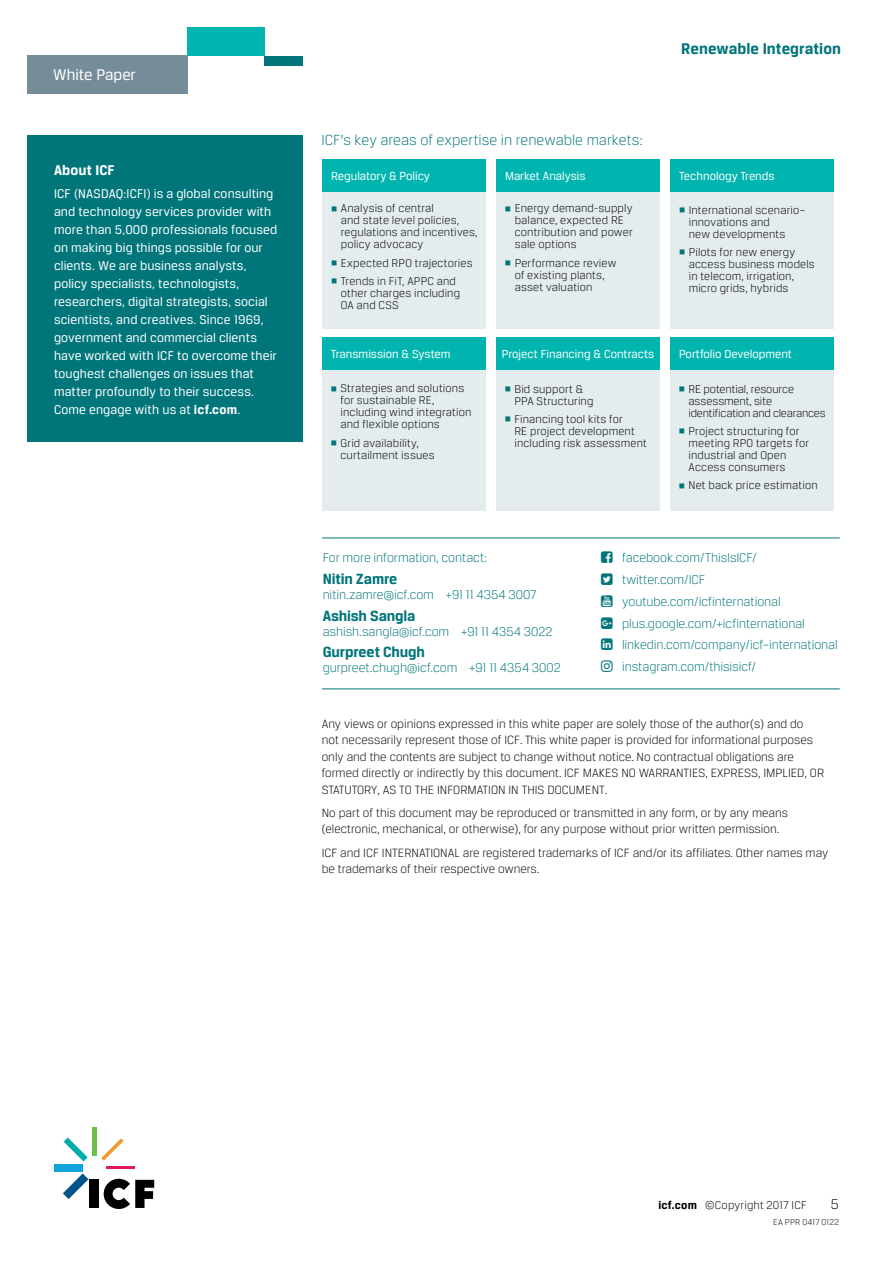
<style>
.page{position:relative;width:893px;height:1263px;background:#fff}
.page>*{position:absolute;margin:0;border:0;box-sizing:border-box;transform-origin:0 0}
.t1{font:700 16.5px "Breuer Text";letter-spacing:.005em;color:#00757a}
.t2{font:16.5px "Breuer Text";color:#fff}
.t3{font:700 15.75px "Breuer Text";letter-spacing:-.01em;color:#00757a}
.t4{font:300 15.6px "Breuer Text";color:#00757a}
.t5{font:700 15px "Breuer Text";letter-spacing:.01em;color:#fff}
.t6{font:300 15px "Breuer Text";color:#000}
.t7{font:13.5px/18px "Breuer Text";letter-spacing:.005em;color:#fff}
.t8{font:300 13.5px/21.8px "Breuer Text";letter-spacing:-.005em;color:#00757a}
.t9{font:300 12.75px/16.5px "Breuer Text";color:#000}
.t10{font:12.45px "Breuer Text";color:#fff}
.t11{font:300 12px/12px "Breuer Text";letter-spacing:.015em;color:#000}
.t12{font:300 12px/12px "Breuer Text";letter-spacing:-.01em;color:#000}
.t13{font:300 9px "Breuer Text";letter-spacing:.02em;color:#000}
.s1{font-weight:700}
.s2{color:#00757a}
</style>
<div class="page">
<div style="left:27px;top:56px;width:160px;height:38px;background:#768d99"></div>
<div style="left:187px;top:27px;width:78px;height:29px;background:#00b5af"></div>
<div style="left:265px;top:56px;width:38px;height:9px;background:#00757a"></div>
<div style="left:322px;top:159px;width:164px;height:170px;background:#e4eced"></div>
<div style="left:322px;top:160px;width:164px;height:32px;background:#00b5af"></div>
<div style="left:496px;top:159px;width:164px;height:170px;background:#e4eced"></div>
<div style="left:496px;top:160px;width:164px;height:32px;background:#00b5af"></div>
<div style="left:670px;top:159px;width:164px;height:170px;background:#e4eced"></div>
<div style="left:670px;top:160px;width:164px;height:32px;background:#00b5af"></div>
<div style="left:322px;top:341px;width:164px;height:170px;background:#e4eced"></div>
<div style="left:322px;top:337px;width:163px;height:32px;background:#00b5af"></div>
<div style="left:496px;top:341px;width:164px;height:170px;background:#e4eced"></div>
<div style="left:496px;top:337px;width:163px;height:32px;background:#00b5af"></div>
<div style="left:670px;top:341px;width:164px;height:170px;background:#e4eced"></div>
<div style="left:670px;top:337px;width:163px;height:32px;background:#00b5af"></div>
<div style="left:27px;top:135px;width:276px;height:306px;background:#00757a"></div>
<hr style="left:322px;top:688px;width:518px;height:1px;background:#00757a">
<hr style="left:322px;top:538px;width:518px;height:1px;background:#00757a">
<div style="left:89px;top:1180px;width:10px;height:28px;background:#000"></div>
<svg style="left:63px;top:1173px;width:25px;height:26px"></svg>
<div style="left:54px;top:1164px;width:28px;height:7px;background:#14a1dc"></div>
<svg style="left:64px;top:1137px;width:24px;height:24px"></svg>
<hr style="left:92px;top:1128px;width:4px;height:28px;background:#6cbe4d">
<svg style="left:101px;top:1138px;width:23px;height:23px"></svg>
<hr style="left:106px;top:1167px;width:28px;height:2px;background:#e1195c">
<svg style="left:104px;top:1179px;width:50px;height:30px"></svg>
<h1 class="t2" style="left:53px;top:65px;width:84px">White Paper</h1>
<p class="t5" style="left:54px;top:162px;width:62px">About ICF</p>
<p class="t7" style="left:54px;top:184px;width:225px">ICF (NASDAQ:ICFI) is a global consulting and technology services provider with more than 5,000 professionals focused on making big things possible for our clients. We are business analysts, policy specialists, technologists, researchers, digital strategists, social scientists, and creatives. Since 1969, government and commercial clients have worked with ICF to overcome their toughest challenges on issues that matter profoundly to their success.<br>Come engage with us at <span class="s1">icf.com</span>.</p>
<h1 class="t1" style="left:681px;top:39px;width:161px">Renewable Integration</h1>
<h3 class="t4" style="left:321px;top:131px;width:323px">ICF’s key areas of expertise in renewable markets:</h3>
<p class="t10" style="left:331px;top:169px;width:100px">Regulatory &amp; Policy</p>
<p class="t10" style="left:505px;top:169px;width:82px">Market Analysis</p>
<p class="t10" style="left:679px;top:169px;width:97px">Technology Trends</p>
<p class="t11" style="left:341px;top:202px;width:138px;text-indent:-10px"><span class="s2">▪</span> Analysis of central<br>and state level policies, regulations and incentives, policy advocacy</p>
<p class="t11" style="left:330px;top:256px;width:144px"><span class="s2">▪</span> Expected RPO trajectories</p>
<p class="t11" style="left:341px;top:275px;width:121px;text-indent:-10px"><span class="s2">▪</span> Trends in FiT, APPC and other charges including<br>OA and CSS</p>
<p class="t11" style="left:515px;top:202px;width:120px;text-indent:-10px"><span class="s2">▪</span> Energy demand-supply balance, expected RE contribution and power sale options</p>
<p class="t11" style="left:515px;top:256px;width:103px;text-indent:-10px"><span class="s2">▪</span> Performance review of existing plants, asset valuation</p>
<p class="t11" style="left:689px;top:204px;width:118px;text-indent:-10px"><span class="s2">▪</span> International scenario– innovations and<br>new developments</p>
<p class="t11" style="left:689px;top:246px;width:128px;text-indent:-10px"><span class="s2">▪</span> Pilots for new energy access business models in telecom, irrigation, micro grids, hybrids</p>
<p class="t10" style="left:331px;top:347px;width:121px">Transmission &amp; System</p>
<p class="t10" style="left:502px;top:347px;width:154px">Project Financing &amp; Contracts</p>
<p class="t10" style="left:679px;top:347px;width:115px">Portfolio Development</p>
<p class="t11" style="left:341px;top:382px;width:132px;text-indent:-10px"><span class="s2">▪</span> Strategies and solutions for sustainable RE, including wind integration and flexible options</p>
<p class="t11" style="left:341px;top:436px;width:96px;text-indent:-10px"><span class="s2">▪</span> Grid availability, curtailment issues</p>
<p class="t11" style="left:514px;top:383px;width:81px;text-indent:-10px"><span class="s2">▪</span> Bid support &amp;<br>PPA Structuring</p>
<p class="t11" style="left:514px;top:413px;width:134px;text-indent:-10px"><span class="s2">▪</span> Financing tool kits for<br>RE project development including risk assessment</p>
<p class="t12" style="left:688px;top:383px;width:139px;text-indent:-10px"><span class="s2">▪</span> RE potential, resource assessment, site identification and clearances</p>
<p class="t11" style="left:688px;top:425px;width:122px;text-indent:-10px"><span class="s2">▪</span> Project structuring for meeting RPO targets for industrial and Open<br>Access consumers</p>
<p class="t11" style="left:678px;top:479px;width:141px"><span class="s2">▪</span> Net back price estimation</p>
<p class="t8" style="left:323px;top:547px;width:166px">For more information, contact:</p>
<h2 class="t3" style="left:323px;top:570px;width:76px">Nitin Zamre</h2>
<p class="t8" style="left:323px;top:583px;width:215px">nitin.zamre@icf.com +91 11 4354 3007</p>
<h2 class="t3" style="left:323px;top:607px;width:94px">Ashish Sangla</h2>
<p class="t8" style="left:323px;top:620px;width:231px">ashish.sangla@icf.com +91 11 4354 3022</p>
<h2 class="t3" style="left:323px;top:643px;width:104px">Gurpreet Chugh</h2>
<p class="t8" style="left:323px;top:657px;width:239px">gurpreet.chugh@icf.com +91 11 4354 3002</p>
<p class="t8" style="left:622px;top:547px;width:217px">facebook.com/ThisIsICF/ twitter.com/ICF youtube.com/icfinternational plus.google.com/+icfinternational linkedin.com/company/icf–international instagram.com/thisisicf/</p>
<p class="t9" style="left:322px;top:715px;width:504px">Any views or opinions expressed in this white paper are solely those of the author(s) and do<br>not necessarily represent those of ICF. This white paper is provided for informational purposes only and the contents are subject to change without notice. No contractual obligations are formed directly or indirectly by this document. ICF MAKES NO WARRANTIES, EXPRESS, IMPLIED, OR STATUTORY, AS TO THE INFORMATION IN THIS DOCUMENT.</p>
<p class="t9" style="left:322px;top:804px;width:468px">No part of this document may be reproduced or transmitted in any form, or by any means (electronic, mechanical, or otherwise), for any purpose without prior written permission.</p>
<p class="t9" style="left:322px;top:844px;width:508px">ICF and ICF INTERNATIONAL are registered trademarks of ICF and/or its affiliates. Other names may be trademarks of their respective owners.</p>
<p class="t11" style="left:658px;top:1199px;width:150px"><span class="s1">icf.com</span> ©Copyright 2017 ICF</p>
<p class="t6" style="left:831px;top:1196px;width:10px">5</p>
<p class="t13" style="left:773px;top:1217px;width:67px">EA PPR 0417 0122</p>
</div>
